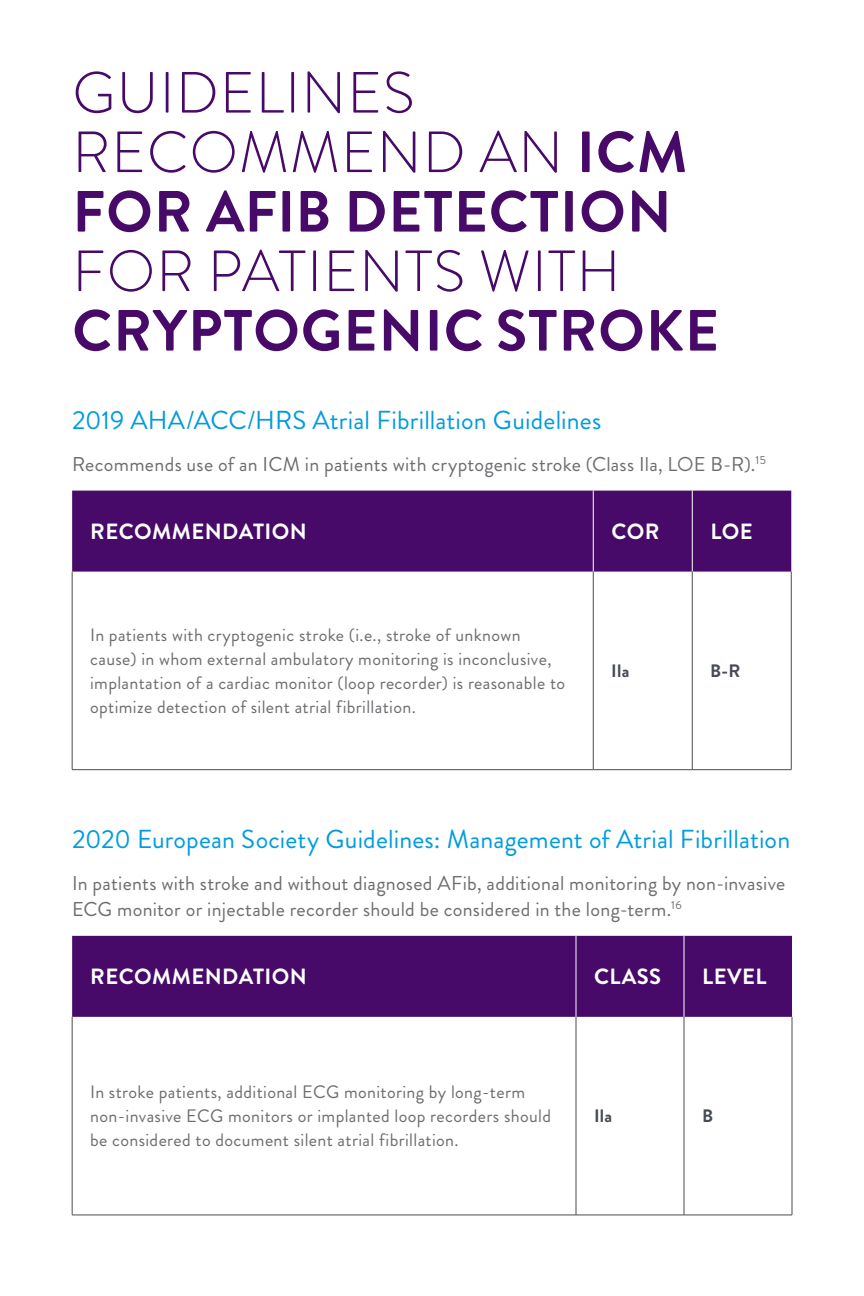
<style>
.page{position:relative;width:864px;height:1296px;background:#fff}
.page>*{position:absolute;margin:0;border:0;box-sizing:border-box;transform-origin:0 0}
.t1{font:300 58px/59.4px "Brandon Grotesque";letter-spacing:.02em;color:#470a68}
.t2{font:26px "Brandon Grotesque";letter-spacing:.005em;color:#009cde}
.t3{font:700 22px "Brandon Grotesque";letter-spacing:.02em;color:#fff}
.t4{font:20px/26px "Brandon Grotesque";letter-spacing:.015em;color:#6c6d70}
.t5{font:18px/24px "Brandon Grotesque";letter-spacing:.02em;color:#6c6d70}
.t6{font:700 18px "Brandon Grotesque";letter-spacing:.015em;color:#464b54}
.s1{font-weight:700}
</style>
<div class="page">
<div style="left:72px;top:491px;width:719px;height:81px;background:#470a68"></div>
<hr style="left:593px;top:491px;width:1px;height:81px;background:#fff">
<hr style="left:692px;top:491px;width:1px;height:81px;background:#fff">
<hr style="left:72px;top:572px;width:1px;height:198px;background:#4b4c4d">
<hr style="left:593px;top:572px;width:1px;height:198px;background:#4b4c4d">
<hr style="left:692px;top:572px;width:1px;height:198px;background:#4b4c4d">
<hr style="left:791px;top:572px;width:1px;height:198px;background:#4b4c4d">
<hr style="left:72px;top:769px;width:521px;height:1px;background:#4b4c4d">
<hr style="left:593px;top:769px;width:99px;height:1px;background:#4b4c4d">
<hr style="left:692px;top:769px;width:99px;height:1px;background:#4b4c4d">
<div style="left:72px;top:936px;width:720px;height:81px;background:#470a68"></div>
<hr style="left:576px;top:936px;width:1px;height:81px;background:#fff">
<hr style="left:684px;top:936px;width:1px;height:81px;background:#fff">
<hr style="left:72px;top:1017px;width:1px;height:198px;background:#4b4c4d">
<hr style="left:576px;top:1017px;width:1px;height:198px;background:#4b4c4d">
<hr style="left:684px;top:1017px;width:1px;height:198px;background:#4b4c4d">
<hr style="left:792px;top:1017px;width:1px;height:198px;background:#4b4c4d">
<hr style="left:72px;top:1215px;width:504px;height:1px;background:#4b4c4d">
<hr style="left:576px;top:1215px;width:108px;height:1px;background:#4b4c4d">
<hr style="left:684px;top:1215px;width:108px;height:1px;background:#4b4c4d">
<p class="t1" style="left:72px;top:63px;width:648px">GUIDELINES<br>RECOMMEND AN <span class="s1">ICM<br>FOR AFIB DETECTION<br></span>FOR PATIENTS WITH<br><span class="s1">CRYPTOGENIC STROKE</span></p>
<p class="t2" style="left:72px;top:402px;width:531px">2019 AHA/ACC/HRS Atrial Fibrillation Guidelines</p>
<p class="t4" style="left:72px;top:451px;width:695px">Recommends use of an ICM in patients with cryptogenic stroke (Class Ila, LOE B-R).<sup>15</sup></p>
<p class="t3" style="left:90px;top:516px;width:218px">RECOMMENDATION</p>
<p class="t3" style="left:611px;top:516px;width:50px">COR</p>
<p class="t3" style="left:710px;top:516px;width:44px">LOE</p>
<p class="t5" style="left:90px;top:623px;width:477px">In patients with cryptogenic stroke (i.e., stroke of unknown cause) in whom external ambulatory monitoring is inconclusive, implantation of a cardiac monitor (loop recorder) is reasonable to optimize detection of silent atrial fibrillation.</p>
<p class="t6" style="left:611px;top:658px;width:20px">Ila</p>
<p class="t6" style="left:710px;top:658px;width:32px">B-R</p>
<p class="t2" style="left:72px;top:821px;width:720px">2020 European Society Guidelines: Management of Atrial Fibrillation</p>
<p class="t4" style="left:72px;top:870px;width:715px">In patients with stroke and without diagnosed AFib, additional monitoring by non-invasive<br>ECG monitor or injectable recorder should be considered in the long-term.<sup>16</sup></p>
<p class="t3" style="left:90px;top:961px;width:218px">RECOMMENDATION</p>
<p class="t3" style="left:594px;top:961px;width:69px">CLASS</p>
<p class="t3" style="left:702px;top:961px;width:66px">LEVEL</p>
<p class="t5" style="left:90px;top:1080px;width:462px">In stroke patients, additional ECG monitoring by long-term non-invasive ECG monitors or implanted loop recorders should be considered to document silent atrial fibrillation.</p>
<p class="t6" style="left:594px;top:1103px;width:20px">Ila</p>
<p class="t6" style="left:702px;top:1103px;width:13px">B</p>
</div>
